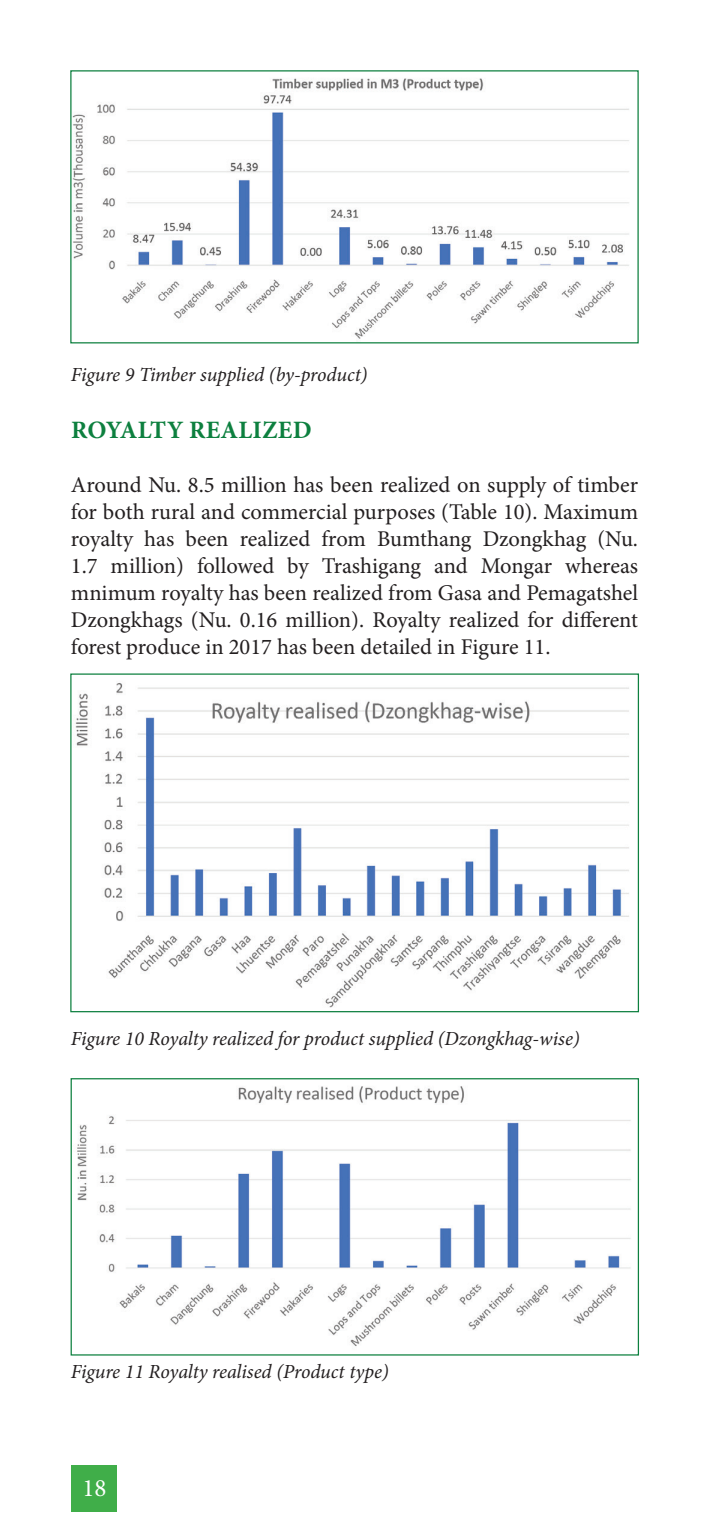
<style>
.page{position:relative;width:709px;height:1524px;background:#fff}
.page>*{position:absolute;margin:0;border:0;box-sizing:border-box;transform-origin:0 0}
.t1{font:700 25px "Minion Pro";letter-spacing:.01em;color:#0d803f}
.t2{font:25px "Minion Pro";color:#fff}
.t3{font:22.5px/27px "Minion Pro";color:#231f20;text-align:justify}
.t4{font:italic 20px "Minion Pro";letter-spacing:-.01em;color:#231f20}
</style>
<div class="page">
<div style="left:71px;top:1465px;width:46px;height:47px;background:#40ae49"></div>
<img style="left:77px;top:1086px;width:554px;height:261px">
<div style="left:71px;top:1078px;width:568px;height:277px;border:1px solid #0d803f"></div>
<img style="left:72px;top:78px;width:557px;height:261px">
<div style="left:70px;top:70px;width:568px;height:273px;border:1px solid #0d803f"></div>
<img style="left:75px;top:683px;width:554px;height:325px">
<p class="t4" style="left:71px;top:361px;width:298px">Figure 9 Timber supplied (by-product)</p>
<p class="t1" style="left:71px;top:413px;width:242px">ROYALTY REALIZED</p>
<p class="t3" style="left:71px;top:472px;width:568px">Around Nu. 8.5 million has been realized on supply of timber for both rural and commercial purposes (Table 10). Maximum royalty has been realized from Bumthang Dzongkhag (Nu.<br>1.7 million) followed by Trashigang and Mongar whereas mnimum royalty has been realized from Gasa and Pemagatshel Dzongkhags (Nu. 0.16 million). Royalty realized for different forest produce in 2017 has been detailed in Figure 11.</p>
<p class="t4" style="left:71px;top:1024px;width:510px">Figure 10 Royalty realized for product supplied (Dzongkhag-wise)</p>
<p class="t4" style="left:71px;top:1358px;width:319px">Figure 11 Royalty realised (Product type)</p>
<p class="t2" style="left:83px;top:1471px;width:25px">18</p>
</div>
